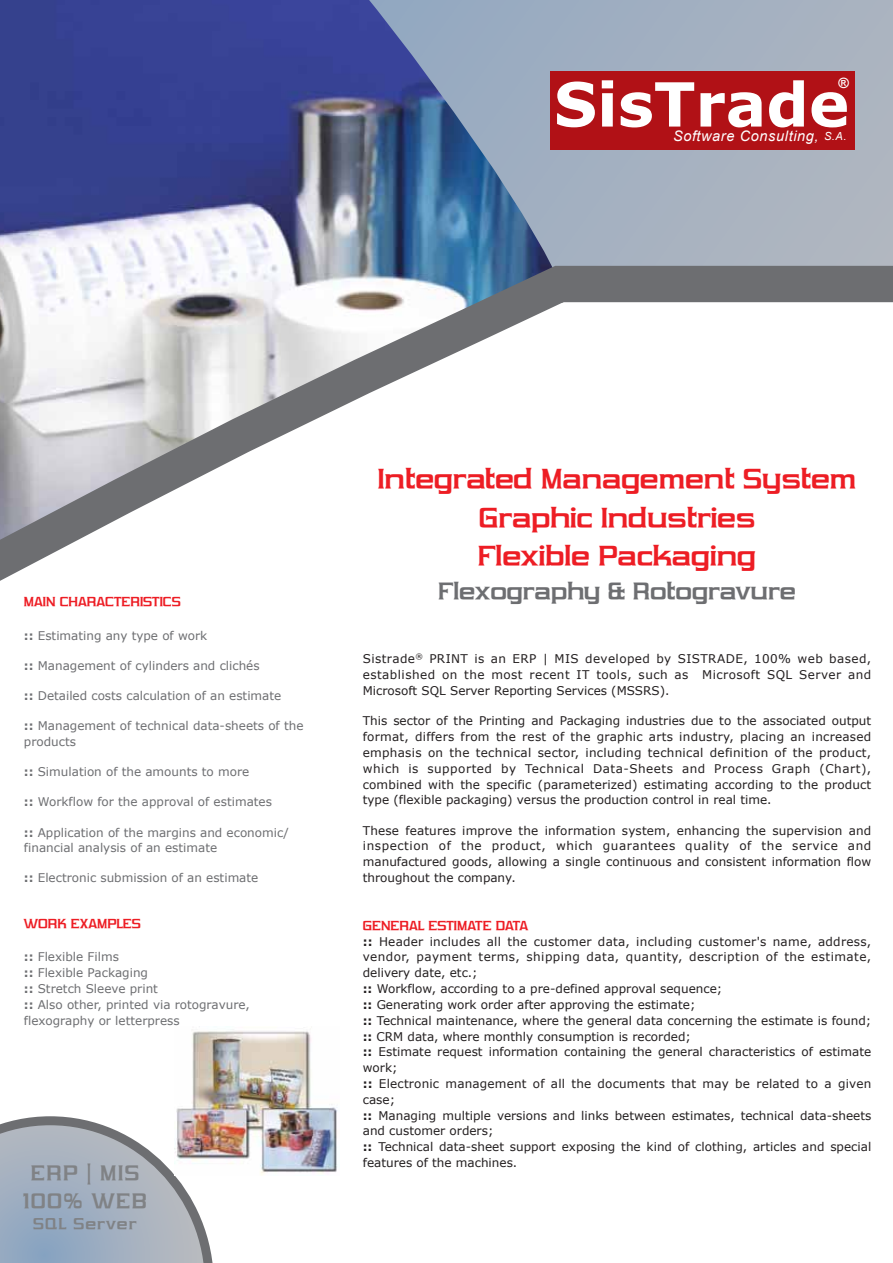
<style>
.page{position:relative;width:893px;height:1263px;background:#fff}
.page>*{position:absolute;margin:0;border:0;box-sizing:border-box;transform-origin:0 0}
.t1{font:700 60.9px "Verdana";color:#fff}
.t2{font:700 31.5px/38.5px "Vibrocentric";color:#ed1d24;text-align:center}
.t3{font:700 27px "Vibrocentric";color:#6d6e71}
.t4{font:700 24px/27.9px "Vibrocentric";letter-spacing:.06em;color:#808285;text-align:center}
.t5{font:700 18px "Vibrocentric";letter-spacing:.06em;color:#808285}
.t6{font:700 15px "Vibrocentric";color:#ed1d24}
.t7{font:italic 14.55px "Arial";letter-spacing:.045em;color:#fff}
.t8{font:700 14.25px "Arial";color:#fff}
.t9{font:12px/15.8px "Verdana";color:#231f20;text-align:justify}
.t10{font:12px/15.8px "Verdana";color:#6d6e71}
.s1{font-size:11.1px}
.s2{font-weight:700}
</style>
<div class="page">
<img style="left:0;top:0;width:369px;height:133px">
<svg style="left:0;top:133px;width:369px;height:103px;fill:#35418d"></svg>
<svg style="left:369px;top:0;width:524px;height:236px"></svg>
<svg style="left:0;top:236px;width:893px;height:345px"></svg>
<svg style="left:0;top:1116px;width:213px;height:147px"></svg>
<div style="left:550px;top:71px;width:305px;height:78px;background:#b11116"></div>
<img style="left:174px;top:1029px;width:164px;height:147px">
<p class="t8" style="left:838px;top:74px;width:12px">®</p>
<h1 class="t1" style="left:554px;top:66px;width:297px">SisTrade</h1>
<p class="t7" style="left:673px;top:126px;width:175px">Software Consulting, <span class="s1">S.A.</span></p>
<p class="t6" style="left:24px;top:594px;width:158px">MAIN CHARACTERISTICS</p>
<p class="t10" style="left:24px;top:627px;width:185px"><span class="s2">::</span> Estimating any type of work</p>
<p class="t10" style="left:24px;top:657px;width:237px"><span class="s2">::</span> Management of cylinders and clichés</p>
<p class="t10" style="left:24px;top:687px;width:259px"><span class="s2">::</span> Detailed costs calculation of an estimate</p>
<p class="t10" style="left:24px;top:717px;width:281px"><span class="s2">::</span> Management of technical data-sheets of the products</p>
<p class="t10" style="left:24px;top:763px;width:227px"><span class="s2">::</span> Simulation of the amounts to more</p>
<p class="t10" style="left:24px;top:794px;width:250px"><span class="s2">::</span> Workflow for the approval of estimates</p>
<p class="t10" style="left:24px;top:824px;width:266px"><span class="s2">::</span> Application of the margins and economic/ financial analysis of an estimate</p>
<p class="t10" style="left:24px;top:870px;width:236px"><span class="s2">::</span> Electronic submission of an estimate</p>
<p class="t6" style="left:24px;top:916px;width:118px">WORK EXAMPLES</p>
<p class="t10" style="left:24px;top:949px;width:228px"><span class="s2">::</span> Flexible Films<br><span class="s2">::</span> Flexible Packaging<br><span class="s2">::</span> Stretch Sleeve print<br><span class="s2">::</span> Also other, printed via rotogravure, flexography or letterpress</p>
<h3 class="t4" style="left:23px;top:1160px;width:125px">ERP | MIS<br>100% WEB</h3>
<h3 class="t5" style="left:33px;top:1215px;width:105px">SQL Server</h3>
<h2 class="t2" style="left:378px;top:461px;width:480px">Integrated Management System<br>Graphic Industries<br>Flexible Packaging</h2>
<h3 class="t3" style="left:438px;top:578px;width:359px">Flexography &amp; Rotogravure</h3>
<p class="t9" style="left:363px;top:651px;width:510px">Sistrade<sup>®</sup> PRINT is an ERP | MIS developed by SISTRADE, 100% web based, established on the most recent IT tools, such as Microsoft SQL Server and Microsoft SQL Server Reporting Services (MSSRS).</p>
<p class="t9" style="left:363px;top:713px;width:510px">This sector of the Printing and Packaging industries due to the associated output format, differs from the rest of the graphic arts industry, placing an increased emphasis on the technical sector, including technical definition of the product, which is supported by Technical Data-Sheets and Process Graph (Chart), combined with the specific (parameterized) estimating according to the product type (flexible packaging) versus the production control in real time.</p>
<p class="t9" style="left:363px;top:822px;width:510px">These features improve the information system, enhancing the supervision and inspection of the product, which guarantees quality of the service and manufactured goods, allowing a single continuous and consistent information flow throughout the company.</p>
<p class="t6" style="left:363px;top:918px;width:167px">GENERAL ESTIMATE DATA</p>
<p class="t9" style="left:363px;top:933px;width:510px;text-align:left"><span class="s2">::</span> Header includes all the customer data, including customer's name, address, vendor, payment terms, shipping data, quantity, description of the estimate, delivery date, etc.;<br><span class="s2">::</span> Workflow, according to a pre-defined approval sequence;<br><span class="s2">::</span> Generating work order after approving the estimate;<br><span class="s2">::</span> Technical maintenance, where the general data concerning the estimate is found; <span class="s2">::</span> CRM data, where monthly consumption is recorded;<br><span class="s2">::</span> Estimate request information containing the general characteristics of estimate work;<br><span class="s2">::</span> Electronic management of all the documents that may be related to a given case;<br><span class="s2">::</span> Managing multiple versions and links between estimates, technical data-sheets and customer orders;<br><span class="s2">::</span> Technical data-sheet support exposing the kind of clothing, articles and special features of the machines.</p>
</div>
